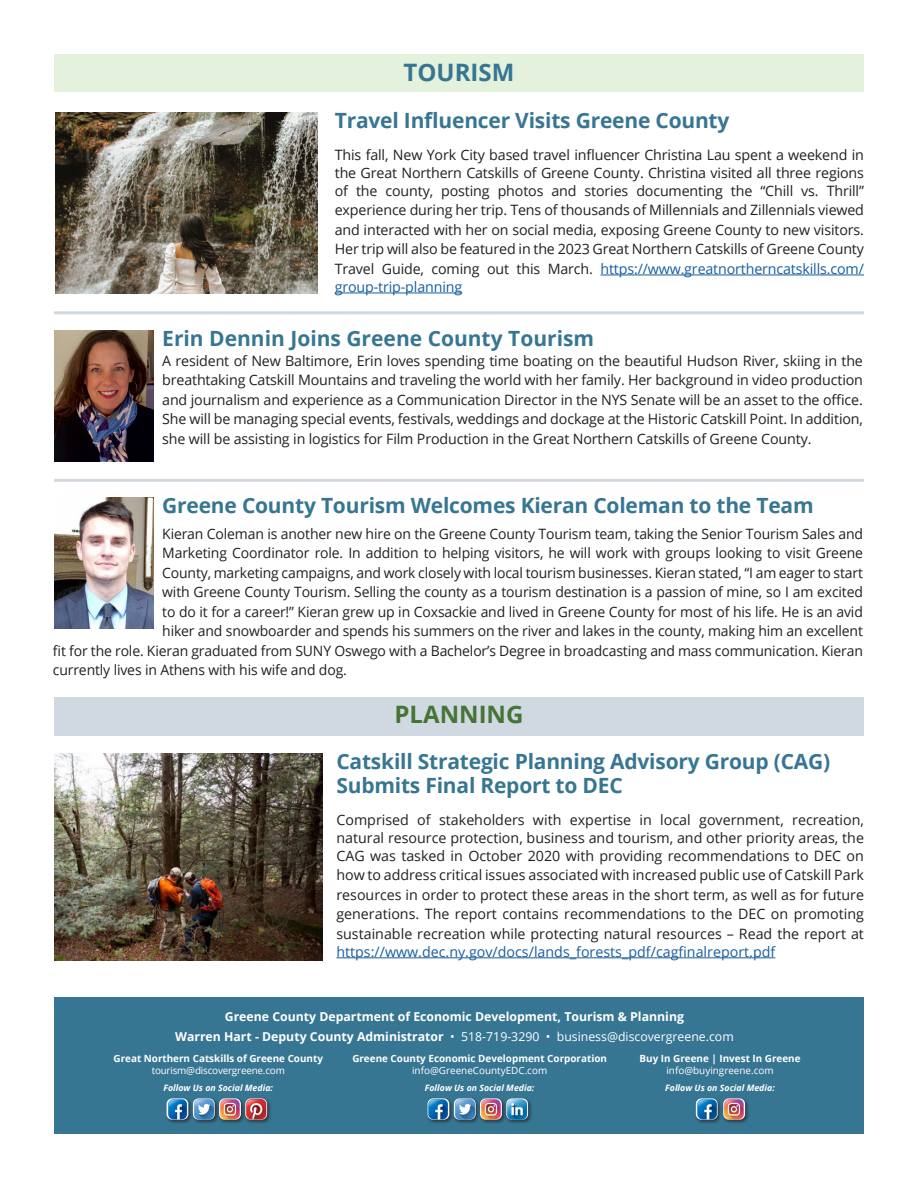
<style>
.page{position:relative;width:918px;height:1188px;background:#fff}
.page>*{position:absolute;margin:0;border:0;box-sizing:border-box;transform-origin:0 0}
.t1{font:700 24px "Open Sans";color:#457436}
.t2{font:700 24px "Open Sans";color:#377693}
.t3{font:700 21px/24px "Open Sans";letter-spacing:-.01em;color:#377693}
.t4{font:14.25px/19.5px "Open Sans";letter-spacing:-.01em;color:#231f20;text-align:justify}
.t5{font:14.25px "Open Sans";color:#175d9e}
.t6{font:12.3px "Open Sans";color:#fff}
.t7{font:700 12.3px "Open Sans";color:#fff}
.t8{font:700 9.9px "Open Sans";color:#fff}
.t9{font:9.9px "Open Sans";color:#fff}
.t10{font:9.9px "Open Sans";letter-spacing:-.02em;color:#fff}
.t11{font:italic 700 8.85px "Open Sans";color:#fff}
.s1{color:#175d9e}
.s2{font-weight:700}
</style>
<div class="page">
<hr style="left:600px;top:275px;width:264px;height:1px;background:#175d9e">
<hr style="left:335px;top:293px;width:127px;height:1px;background:#175d9e">
<div style="left:54px;top:998px;width:810px;height:136px;background:#377693"></div>
<div style="left:165px;top:1097px;width:28px;height:28px;background:#231f20;opacity:.75"></div>
<img style="left:167px;top:1098px;width:21px;height:22px">
<div style="left:191px;top:1097px;width:29px;height:28px;background:#231f20;opacity:.75"></div>
<img style="left:193px;top:1098px;width:22px;height:22px">
<div style="left:217px;top:1097px;width:29px;height:28px;background:#231f20;opacity:.75"></div>
<img style="left:219px;top:1098px;width:22px;height:22px">
<div style="left:244px;top:1097px;width:28px;height:28px;background:#231f20;opacity:.75"></div>
<img style="left:245px;top:1098px;width:22px;height:22px">
<div style="left:694px;top:1097px;width:29px;height:28px;background:#231f20;opacity:.75"></div>
<img style="left:696px;top:1098px;width:22px;height:22px">
<div style="left:722px;top:1097px;width:28px;height:28px;background:#231f20;opacity:.75"></div>
<img style="left:723px;top:1098px;width:22px;height:22px">
<div style="left:505px;top:1097px;width:28px;height:28px;background:#231f20;opacity:.75"></div>
<img style="left:507px;top:1098px;width:21px;height:22px">
<div style="left:426px;top:1097px;width:28px;height:28px;background:#231f20;opacity:.75"></div>
<img style="left:428px;top:1098px;width:21px;height:22px">
<div style="left:452px;top:1097px;width:29px;height:28px;background:#231f20;opacity:.75"></div>
<img style="left:454px;top:1098px;width:22px;height:22px">
<div style="left:478px;top:1097px;width:29px;height:28px;background:#231f20;opacity:.75"></div>
<img style="left:480px;top:1098px;width:22px;height:22px">
<div style="left:54px;top:54px;width:810px;height:38px;background:#e4f1dc"></div>
<img style="left:55px;top:112px;width:263px;height:182px">
<hr style="left:54px;top:311px;width:810px;height:3px;background:#d0d9e1">
<div style="left:54px;top:697px;width:810px;height:39px;background:#d0d9e1"></div>
<hr style="left:336px;top:957px;width:439px;height:1px;background:#175d9e">
<img style="left:54px;top:753px;width:269px;height:208px">
<img style="left:54px;top:330px;width:99px;height:132px">
<img style="left:54px;top:497px;width:99px;height:132px">
<hr style="left:54px;top:479px;width:810px;height:3px;background:#d0d9e1">
<p class="t2" style="left:404px;top:56px;width:112px">TOURISM</p>
<p class="t3" style="left:335px;top:108px;width:396px">Travel Influencer Visits Greene County</p>
<p class="t4" style="left:335px;top:145px;width:531px;line-height:18px">This fall, New York City based travel influencer Christina Lau spent a weekend in the Great Northern Catskills of Greene County. Christina visited all three regions of the county, posting photos and stories documenting the “Chill vs. Thrill”</p>
<p class="t4" style="left:335px;top:200px;width:531px">experience during her trip. Tens of thousands of Millennials and Zillennials viewed and interacted with her on social media, exposing Greene County to new visitors.<br>Her trip will also be featured in the 2023 Great Northern Catskills of Greene County Travel Guide, coming out this March. <span class="s1">https://www.greatnortherncatskills.com/</span></p>
<p class="t5" style="left:335px;top:277px;width:129px">group-trip-planning</p>
<p class="t3" style="left:162px;top:326px;width:433px">Erin Dennin Joins Greene County Tourism</p>
<p class="t4" style="left:162px;top:350px;width:702px">A resident of New Baltimore, Erin loves spending time boating on the beautiful Hudson River, skiing in the breathtaking Catskill Mountains and traveling the world with her family. Her background in video production and journalism and experience as a Communication Director in the NYS Senate will be an asset to the office.<br>She will be managing special events, festivals, weddings and dockage at the Historic Catskill Point. In addition, she will be assisting in logistics for Film Production in the Great Northern Catskills of Greene County.</p>
<p class="t3" style="left:162px;top:493px;width:653px">Greene County Tourism Welcomes Kieran Coleman to the Team</p>
<p class="t4" style="left:162px;top:524px;width:702px">Kieran Coleman is another new hire on the Greene County Tourism team, taking the Senior Tourism Sales and</p>
<p class="t4" style="left:162px;top:543px;width:702px">Marketing Coordinator role. In addition to helping visitors, he will work with groups looking to visit Greene</p>
<p class="t4" style="left:162px;top:563px;width:702px">County, marketing campaigns, and work closely with local tourism businesses. Kieran stated, “I am eager to start</p>
<p class="t4" style="left:162px;top:582px;width:702px">with Greene County Tourism. Selling the county as a tourism destination is a passion of mine, so I am excited</p>
<p class="t4" style="left:162px;top:602px;width:702px">to do it for a career!” Kieran grew up in Coxsackie and lived in Greene County for most of his life. He is an avid</p>
<p class="t4" style="left:162px;top:621px;width:702px">hiker and snowboarder and spends his summers on the river and lakes in the county, making him an excellent</p>
<p class="t4" style="left:53px;top:641px;width:812px">fit for the role. Kieran graduated from SUNY Oswego with a Bachelor’s Degree in broadcasting and mass communication. Kieran</p>
<p class="t4" style="left:53px;top:660px;width:295px">currently lives in Athens with his wife and dog.</p>
<p class="t1" style="left:394px;top:698px;width:131px">PLANNING</p>
<p class="t3" style="left:336px;top:749px;width:495px">Catskill Strategic Planning Advisory Group (CAG)<br>Submits Final Report to DEC</p>
<p class="t4" style="left:336px;top:810px;width:529px;line-height:18px">Comprised of stakeholders with expertise in local government, recreation, natural resource protection, business and tourism, and other priority areas, the CAG was tasked in October 2020 with providing recommendations to DEC on</p>
<p class="t4" style="left:336px;top:865px;width:529px">how to address critical issues associated with increased public use of Catskill Park resources in order to protect these areas in the short term, as well as for future generations. The report contains recommendations to the DEC on promoting sustainable recreation while protecting natural resources – Read the report at</p>
<p class="t5" style="left:336px;top:942px;width:440px">https://www.dec.ny.gov/docs/lands_forests_pdf/cagfinalreport.pdf</p>
<p class="t7" style="left:225px;top:1008px;width:461px">Greene County Department of Economic Development, Tourism &amp; Planning</p>
<p class="t6" style="left:175px;top:1028px;width:560px"><span class="s2">Warren Hart - Deputy County Administrator</span> • 518-719-3290 • business@discovergreene.com</p>
<p class="t8" style="left:114px;top:1052px;width:211px">Great Northern Catskills of Greene County</p>
<p class="t10" style="left:152px;top:1064px;width:135px">tourism@discovergreene.com</p>
<p class="t11" style="left:163px;top:1081px;width:111px">Follow Us on Social Media:</p>
<p class="t8" style="left:352px;top:1052px;width:256px">Greene County Economic Development Corporation</p>
<p class="t9" style="left:412px;top:1064px;width:137px">info@GreeneCountyEDC.com</p>
<p class="t11" style="left:425px;top:1081px;width:111px">Follow Us on Social Media:</p>
<p class="t8" style="left:640px;top:1052px;width:163px">Buy In Greene | Invest In Greene</p>
<p class="t9" style="left:666px;top:1064px;width:109px">info@buyingreene.com</p>
<p class="t11" style="left:665px;top:1081px;width:111px">Follow Us on Social Media:</p>
</div>
